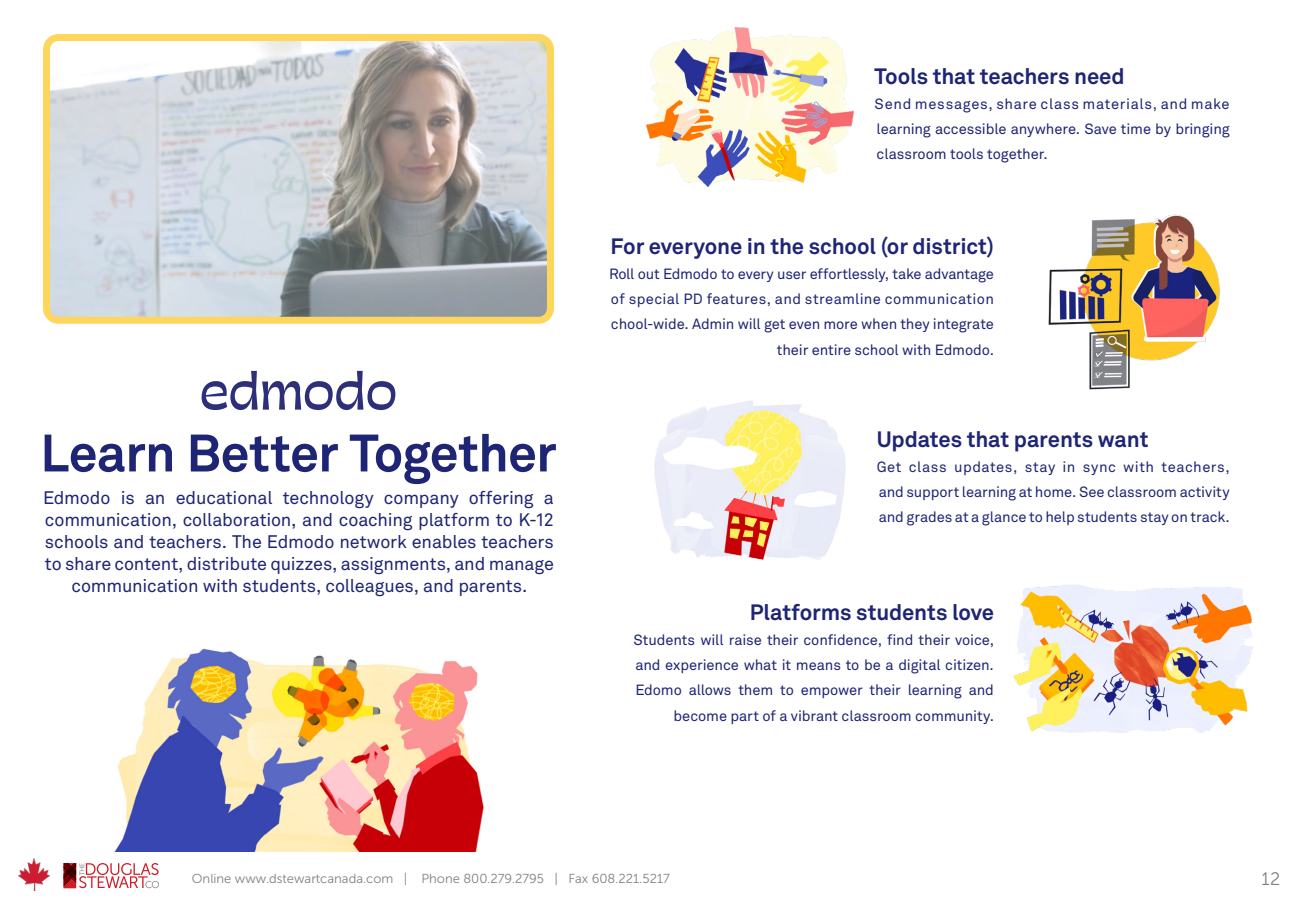
<style>
.page{position:relative;width:1300px;height:900px;background:#fff}
.page>*{position:absolute;margin:0;border:0;box-sizing:border-box;transform-origin:0 0}
.t1{font:700 52px "Akkurat";letter-spacing:-.015em;color:#1e2574}
.t2{font:700 22px "Akkurat";letter-spacing:-.01em;color:#1e2574}
.t3{font:18px/22px "Akkurat";letter-spacing:-.01em;color:#1e2574;text-align:center}
.t4{font:18px "Museo Sans 300";color:#808080}
.t5{font:14.7px/25.2px "Akkurat";letter-spacing:-.01em;color:#1e2574;text-align:justify}
.t6{font:13px "Museo Sans 300";color:#808080}
</style>
<div class="page">
<img style="left:18px;top:858px;width:32px;height:32px">
<svg style="left:202px;top:371px;width:193px;height:39px"></svg>
<img style="left:51px;top:42px;width:495px;height:274px">
<div style="left:43px;top:34px;width:511px;height:290px;border:7px solid #ffca28;border-radius:12px"></div>
<img style="left:114px;top:648px;width:370px;height:204px">
<img style="left:654px;top:400px;width:191px;height:160px">
<img style="left:1013px;top:584px;width:240px;height:149px">
<img style="left:1048px;top:214px;width:172px;height:176px">
<img style="left:646px;top:28px;width:207px;height:159px">
<svg style="left:64px;top:863px;width:95px;height:25px"></svg>
<h2 class="t2" style="left:875px;top:62px;width:252px">Tools that teachers need</h2>
<p class="t5" style="left:875px;top:91px;width:357px">Send messages, share class materials, and make learning accessible anywhere. Save time by bringing classroom tools together.</p>
<h1 class="t1" style="left:40px;top:420px;width:518px">Learn Better Together</h1>
<p class="t3" style="left:43px;top:487px;width:513px">Edmodo is an educational technology company offering a communication, collaboration, and coaching platform to K-12 schools and teachers. The Edmodo network enables teachers to share content, distribute quizzes, assignments, and manage communication with students, colleagues, and parents.</p>
<h2 class="t2" style="left:611px;top:232px;width:385px">For everyone in the school (or district)</h2>
<p class="t5" style="left:609px;top:262px;width:387px;text-align:right">Roll out Edmodo to every user effortlessly, take advantage of special PD features, and streamline communication chool-wide. Admin will get even more when they integrate their entire school with Edmodo.</p>
<h2 class="t2" style="left:877px;top:425px;width:273px">Updates that parents want</h2>
<p class="t5" style="left:877px;top:455px;width:355px">Get class updates, stay in sync with teachers, and support learning at home. See classroom activity and grades at a glance to help students stay on track.</p>
<h2 class="t2" style="left:750px;top:598px;width:246px">Platforms students love</h2>
<p class="t5" style="left:633px;top:628px;width:362px;text-align:right">Students will raise their confidence, find their voice, and experience what it means to be a digital citizen.<br>Edomo allows them to empower their learning and become part of a vibrant classroom community.</p>
<p class="t6" style="left:192px;top:871px;width:479px">Online www.dstewartcanada.com | Phone 800.279.2795 | Fax 608.221.5217</p>
<p class="t4" style="left:1262px;top:869px;width:20px">12</p>
</div>
